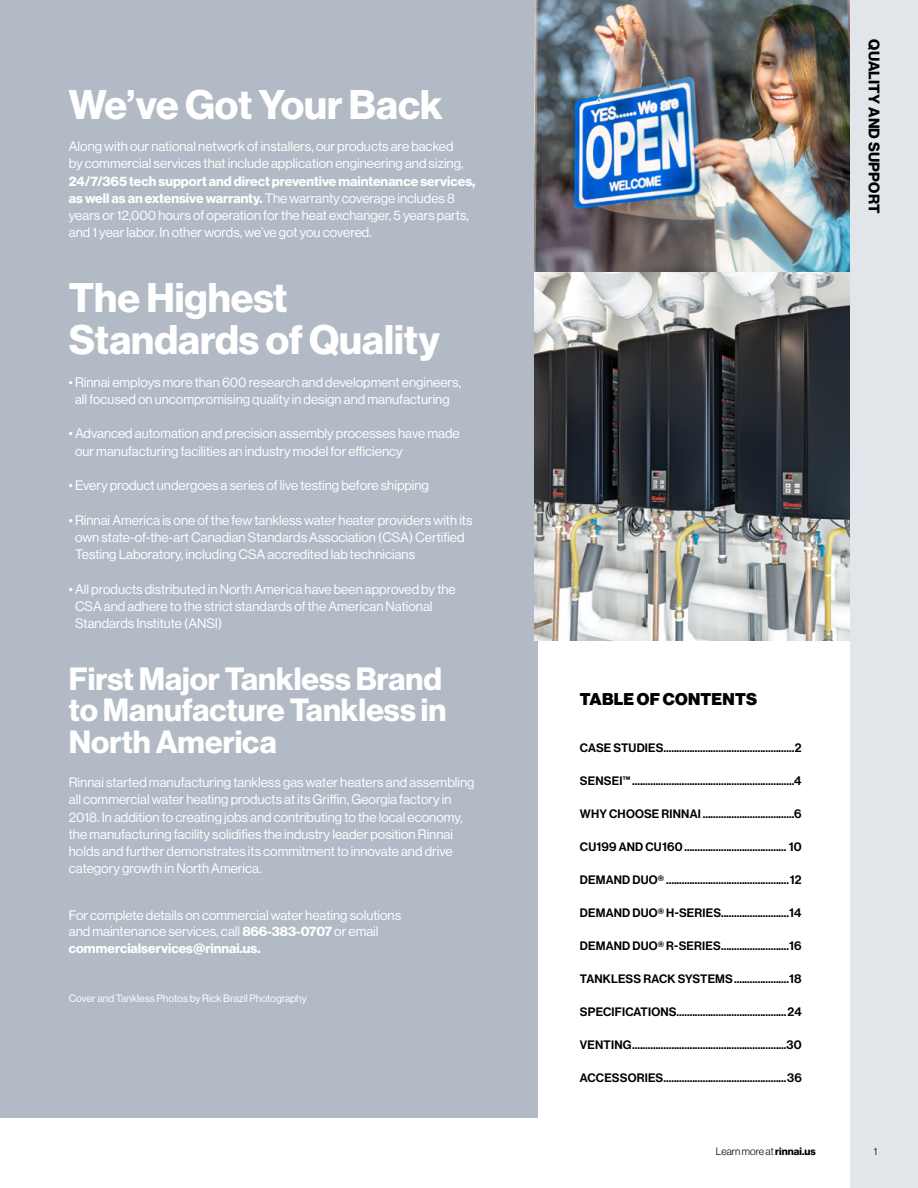
<style>
.page{position:relative;width:918px;height:1188px;background:#fff}
.page>*{position:absolute;margin:0;border:0;box-sizing:border-box;transform-origin:0 0}
.t1{font:40.5px/42px "N Haas Grotesk DS Std 75 Bd";color:#fff}
.t2{font:31.5px/31.5px "N Haas Grotesk DS Std 75 Bd";color:#fff}
.t3{font:16.65px "N Haas Grotesk DS Std 95 Blk";letter-spacing:.015em;color:#000}
.t4{font:15px "N Haas Grotesk DS Std 75 Bd";letter-spacing:.015em;color:#000}
.t5{font:13.5px/17.2px "N Haas Grotesk DS Std 55 Rg";color:#fff}
.t6{font:13.5px/17.2px "N Haas Grotesk DS Std 75 Bd";color:#fff}
.t7{font:12px "N Haas Grotesk DS Std 65 Md";letter-spacing:.015em;color:#000}
.t8{font:10.5px "N Haas Grotesk DS Std 55 Rg";color:#fff}
.t9{font:10.5px "N Haas Grotesk DS Std 45 Lt";color:#000}
.s1{font-family:"N Haas Grotesk DS Std 55 Rg"}
.s2{font-family:"N Haas Grotesk DS Std 75 Bd"}
</style>
<div class="page">
<div style="left:0;top:0;width:538px;height:1118px;background:#b1bac5"></div>
<img style="left:534px;top:0;width:316px;height:641px">
<div style="left:850px;top:0;width:68px;height:1188px;background:#e2e6eb"></div>
<h1 class="t1" style="left:69px;top:84px;width:376px">We’ve Got Your Back</h1>
<p class="t5" style="left:69px;top:138px;width:396px">Along with our national network of installers, our products are backed by commercial services that include application engineering and sizing,</p>
<p class="t6" style="left:69px;top:172px;width:408px">24/7/365 tech support and direct preventive maintenance services, as well as an extensive warranty. <span class="s1">The warranty coverage includes 8</span></p>
<p class="t5" style="left:69px;top:207px;width:402px">years or 12,000 hours of operation for the heat exchanger, 5 years parts, and 1 year labor. In other words, we’ve got you covered.</p>
<h1 class="t1" style="left:69px;top:278px;width:373px">The Highest<br>Standards of Quality</h1>
<p class="t5" style="left:69px;top:373px;width:394px;text-align:center">• Rinnai employs more than 600 research and development engineers, all focused on uncompromising quality in design and manufacturing</p>
<p class="t5" style="left:75px;top:425px;width:386px;text-indent:-6px">• Advanced automation and precision assembly processes have made our manufacturing facilities an industry model for efficiency</p>
<p class="t5" style="left:69px;top:477px;width:362px">• Every product undergoes a series of live testing before shipping</p>
<p class="t5" style="left:75px;top:511px;width:399px;text-indent:-6px">• Rinnai America is one of the few tankless water heater providers with its own state-of-the-art Canadian Standards Association (CSA) Certified<br>Testing Laboratory, including CSA accredited lab technicians</p>
<p class="t5" style="left:75px;top:580px;width:382px;text-indent:-6px">• All products distributed in North America have been approved by the<br>CSA and adhere to the strict standards of the American National<br>Standards Institute (ANSI)</p>
<h2 class="t2" style="left:69px;top:663px;width:379px">First Major Tankless Brand to Manufacture Tankless in<br>North America</h2>
<p class="t5" style="left:69px;top:774px;width:407px">Rinnai started manufacturing tankless gas water heaters and assembling all commercial water heating products at its Griffin, Georgia factory in 2018. In addition to creating jobs and contributing to the local economy, the manufacturing facility solidifies the industry leader position Rinnai holds and further demonstrates its commitment to innovate and drive category growth in North America.</p>
<p class="t5" style="left:69px;top:907px;width:334px;line-height:16.5px">For complete details on commercial water heating solutions and maintenance services, call <span class="s2">866-383-0707</span> or email</p>
<p class="t6" style="left:69px;top:940px;width:193px">commercialservices@rinnai.us.</p>
<p class="t8" style="left:69px;top:993px;width:240px">Cover and Tankless Photos by Rick Brazil Photography</p>
<p class="t4" style="left:883px;top:39px;width:176px;rotate:90deg">QUALITY AND SUPPORT</p>
<p class="t3" style="left:580px;top:689px;width:179px">TABLE OF CONTENTS</p>
<p class="t7" style="left:580px;top:741px;width:223px">CASE STUDIES..................................................2</p>
<p class="t7" style="left:580px;top:774px;width:223px">SENSEI™..............................................................4</p>
<p class="t7" style="left:580px;top:807px;width:223px">WHY CHOOSE RINNAI ...................................6</p>
<p class="t7" style="left:580px;top:840px;width:223px">CU199 AND CU160....................................... 10</p>
<p class="t7" style="left:580px;top:873px;width:223px">DEMAND DUO® ...............................................12</p>
<p class="t7" style="left:580px;top:906px;width:223px">DEMAND DUO® H-SERIES..........................14</p>
<p class="t7" style="left:580px;top:939px;width:223px">DEMAND DUO® R-SERIES..........................16</p>
<p class="t7" style="left:580px;top:972px;width:223px">TANKLESS RACK SYSTEMS.....................18</p>
<p class="t7" style="left:580px;top:1005px;width:223px">SPECIFICATIONS..........................................24</p>
<p class="t7" style="left:580px;top:1038px;width:223px">VENTING...........................................................30</p>
<p class="t7" style="left:580px;top:1071px;width:223px">ACCESSORIES...............................................36</p>
<p class="t9" style="left:716px;top:1145px;width:101px">Learn more at <span class="s2">rinnai.us</span></p>
<p class="t9" style="left:874px;top:1145px;width:5px">1</p>
</div>
